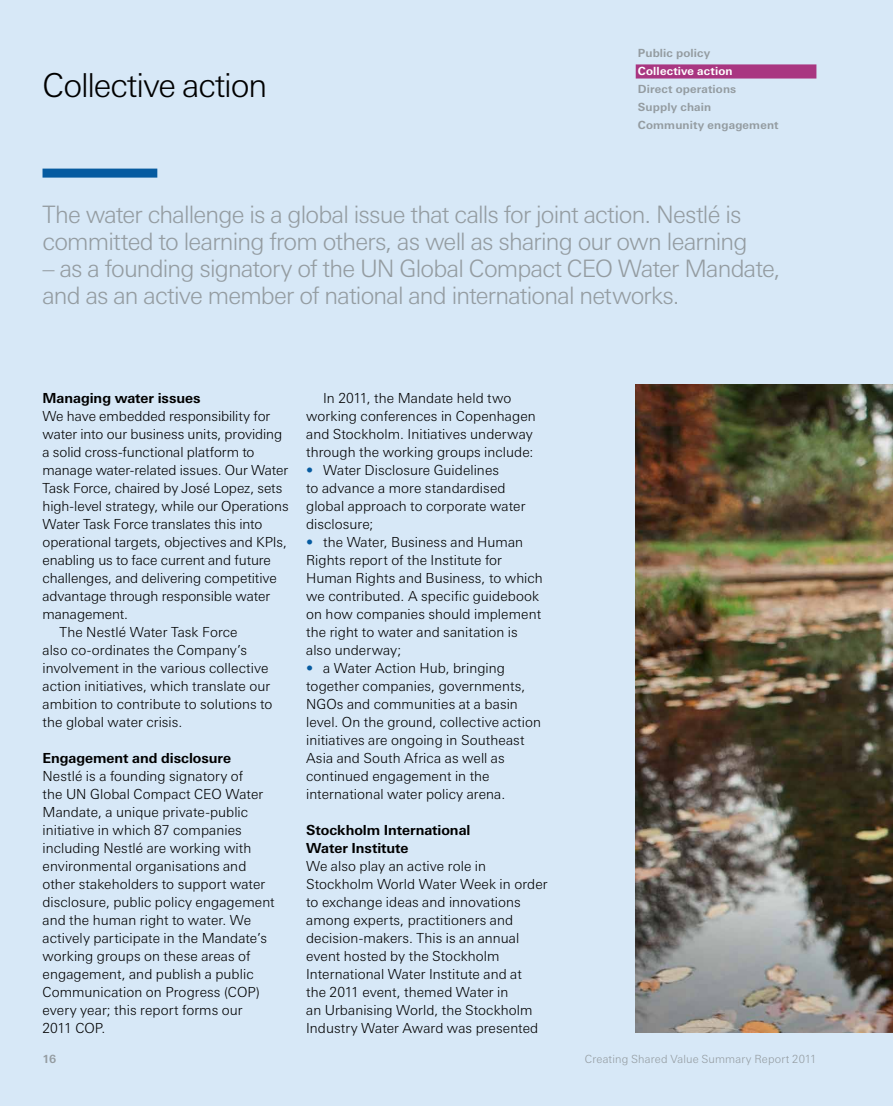
<style>
.page{position:relative;width:893px;height:1106px;background:#d7e8f7}
.page>*{position:absolute;margin:0;border:0;box-sizing:border-box;transform-origin:0 0}
.t1{font:300 33px "LT Univers Basic";letter-spacing:-.035em;color:#000}
.t2{font:300 24px/27px "LT Univers Basic";letter-spacing:-.035em;color:#949ca1}
.t3{font:300 13.8px/18px "LT Univers Basic";letter-spacing:.005em;color:#000}
.t4{font:700 13.8px/18px "LT Univers Basic";letter-spacing:-.005em;color:#000}
.t5{font:700 11.25px/18px "LT Univers Basic";letter-spacing:.015em;color:#949ca1}
.t6{font:300 11.25px "LT Univers Basic";letter-spacing:.01em;color:#949ca1}
.t7{font:700 11.25px "LT Univers Basic";letter-spacing:.015em;color:#fff}
.s1{color:#065ba0}
</style>
<div class="page">
<img style="left:636px;top:385px;width:257px;height:648px">
<div style="left:43px;top:169px;width:114px;height:9px;background:#065ba0"></div>
<div style="left:636px;top:64px;width:180px;height:15px;background:#a93681"></div>
<h1 class="t1" style="left:43px;top:65px;width:226px">Collective action</h1>
<p class="t5" style="left:638px;top:44px;width:74px">Public policy</p>
<p class="t7" style="left:638px;top:64px;width:96px">Collective action</p>
<p class="t5" style="left:638px;top:80px;width:142px">Direct operations<br>Supply chain<br>Community engagement</p>
<h2 class="t2" style="left:43px;top:200px;width:706px">The water challenge is a global issue that calls for joint action. Nestlé is committed to learning from others, as well as sharing our own learning</h2>
<h2 class="t2" style="left:43px;top:254px;width:739px">– as a founding signatory of the UN Global Compact CEO Water Mandate, and as an active member of national and international networks.</h2>
<p class="t4" style="left:43px;top:389px;width:160px">Managing water issues</p>
<p class="t3" style="left:43px;top:406px;width:229px">We have embedded responsibility for</p>
<p class="t3" style="left:43px;top:424px;width:241px">water into our business units, providing</p>
<p class="t3" style="left:43px;top:442px;width:214px">a solid cross-functional platform to</p>
<p class="t3" style="left:43px;top:460px;width:247px">manage water-related issues. Our Water</p>
<p class="t3" style="left:43px;top:478px;width:241px">Task Force, chaired by José Lopez, sets</p>
<p class="t3" style="left:43px;top:496px;width:248px">high‑level strategy, while our Operations</p>
<p class="t3" style="left:43px;top:514px;width:221px">Water Task Force translates this into</p>
<p class="t3" style="left:43px;top:532px;width:246px">operational targets, objectives and KPIs,</p>
<p class="t3" style="left:43px;top:550px;width:230px">enabling us to face current and future</p>
<p class="t3" style="left:43px;top:568px;width:236px">challenges, and delivering competitive</p>
<p class="t3" style="left:43px;top:586px;width:229px">advantage through responsible water</p>
<p class="t3" style="left:43px;top:604px;width:87px">management.</p>
<p class="t3" style="left:60px;top:622px;width:180px">The Nestlé Water Task Force</p>
<p class="t3" style="left:43px;top:640px;width:206px">also co-ordinates the Company’s</p>
<p class="t3" style="left:43px;top:658px;width:227px">involvement in the various collective</p>
<p class="t3" style="left:43px;top:676px;width:229px">action initiatives, which translate our</p>
<p class="t3" style="left:43px;top:694px;width:231px">ambition to contribute to solutions to</p>
<p class="t3" style="left:43px;top:712px;width:141px">the global water crisis.</p>
<p class="t4" style="left:43px;top:748px;width:190px">Engagement and disclosure</p>
<p class="t3" style="left:43px;top:766px;width:234px">Nestlé is a founding signatory of<br>the UN Global Compact CEO Water<br>Mandate, a unique private‑public initiative in which 87 companies including Nestlé are working with environmental organisations and other stakeholders to support water disclosure, public policy engagement and the human right to water. We actively participate in the Mandate’s working groups on these areas of engagement, and publish a public<br>Communication on Progress (COP) every year; this report forms our<br>2011 COP.</p>
<p class="t3" style="left:306px;top:388px;width:231px;text-align:center">In 2011, the Mandate held two working conferences in Copenhagen and Stockholm. Initiatives underway through the working groups include:</p>
<p class="t3" style="left:306px;top:460px;width:221px"><span class="s1">•</span> Water Disclosure Guidelines<br>to advance a more standardised global approach to corporate water disclosure;</p>
<p class="t3" style="left:306px;top:532px;width:238px"><span class="s1">•</span> the Water, Business and Human<br>Rights report of the Institute for<br>Human Rights and Business, to which we contributed. A specific guidebook on how companies should implement the right to water and sanitation is also underway;</p>
<p class="t3" style="left:306px;top:658px;width:236px"><span class="s1">•</span> a Water Action Hub, bringing together companies, governments, NGOs and communities at a basin level. On the ground, collective action initiatives are ongoing in Southeast Asia and South Africa as well as continued engagement in the international water policy arena.</p>
<p class="t4" style="left:306px;top:820px;width:166px">Stockholm International<br>Water Institute</p>
<p class="t3" style="left:306px;top:856px;width:243px">We also play an active role in Stockholm World Water Week in order to exchange ideas and innovations among experts, practitioners and decision‑makers. This is an annual event hosted by the Stockholm International Water Institute and at<br>the 2011 event, themed Water in<br>an Urbanising World, the Stockholm Industry Water Award was presented</p>
<p class="t5" style="left:43px;top:1050px;width:15px">16</p>
<p class="t6" style="left:585px;top:1052px;width:233px">Creating Shared Value Summary Report 2011</p>
</div>
